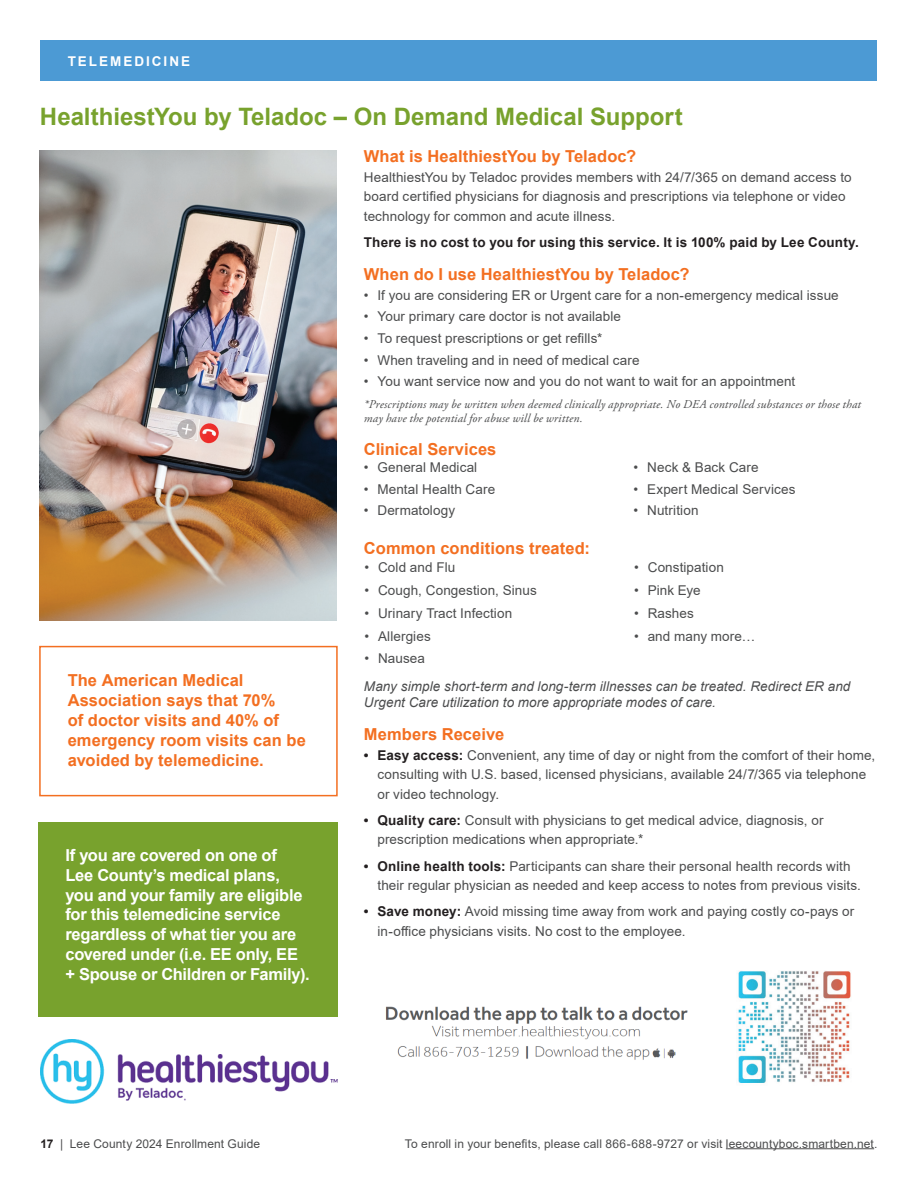
<style>
.page{position:relative;width:918px;height:1188px;background:#fff}
.page>*{position:absolute;margin:0;border:0;box-sizing:border-box;transform-origin:0 0}
.t1{font:700 24px "Arial";color:#78a22d}
.t2{font:700 16.5px/19.8px "Arial";letter-spacing:.005em;color:#f36f21}
.t3{font:700 16.5px/19.8px "Arial";letter-spacing:-.015em;color:#fff}
.t4{font:13.5px/19.5px "Arial";letter-spacing:.005em;color:#4b4c4d}
.t5{font:italic 13.5px/16.2px "Arial";letter-spacing:.005em;color:#4b4c4d}
.t6{font:700 13.5px "Arial";letter-spacing:.01em;color:#231f20}
.t7{font:700 13.5px "Arial";letter-spacing:.15em;color:#fff}
.t8{font:italic 12px/14.4px "Adobe Garamond Pro";letter-spacing:.015em;color:#4b4c4d}
.t9{font:12px "Arial";letter-spacing:.01em;color:#4b4c4d}
.s1{font-weight:700;color:#231f20}
</style>
<div class="page">
<div style="left:40px;top:40px;width:838px;height:41px;background:#4c9ad4"></div>
<hr style="left:726px;top:1148px;width:148px;height:1px;background:#4b4c4d">
<img style="left:39px;top:150px;width:297px;height:471px">
<div style="left:39px;top:646px;width:299px;height:150px;border:2px solid #f36f21"></div>
<div style="left:38px;top:822px;width:300px;height:195px;background:#78a22d"></div>
<img style="left:40px;top:1040px;width:298px;height:64px">
<img style="left:385px;top:1006px;width:303px;height:54px">
<img style="left:738px;top:971px;width:113px;height:112px">
<p class="t7" style="left:68px;top:51px;width:124px">TELEMEDICINE</p>
<h1 class="t1" style="left:40px;top:100px;width:644px">HealthiestYou by Teladoc – On Demand Medical Support</h1>
<p class="t2" style="left:364px;top:147px;width:274px">What is HealthiestYou by Teladoc?</p>
<p class="t4" style="left:364px;top:167px;width:489px">HealthiestYou by Teladoc provides members with 24/7/365 on demand access to board certified physicians for diagnosis and prescriptions via telephone or video technology for common and acute illness.</p>
<p class="t6" style="left:364px;top:233px;width:497px">There is no cost to you for using this service. It is 100% paid by Lee County.</p>
<p class="t2" style="left:364px;top:265px;width:327px">When do I use HealthiestYou by Teladoc?</p>
<p class="t4" style="left:364px;top:285px;width:476px">• If you are considering ER or Urgent care for a non-emergency medical issue</p>
<p class="t4" style="left:364px;top:307px;width:259px">• Your primary care doctor is not available</p>
<p class="t4" style="left:364px;top:328px;width:240px">• To request prescriptions or get refills*</p>
<p class="t4" style="left:364px;top:350px;width:277px">• When traveling and in need of medical care</p>
<p class="t4" style="left:364px;top:372px;width:433px">• You want service now and you do not want to wait for an appointment</p>
<p class="t8" style="left:364px;top:397px;width:498px">*Prescriptions may be written when deemed clinically appropriate. No DEA controlled substances or those that may have the potential for abuse will be written.</p>
<p class="t2" style="left:364px;top:440px;width:134px">Clinical Services</p>
<p class="t2" style="left:68px;top:671px;width:240px">The American Medical<br>Association says that 70%<br>of doctor visits and 40% of emergency room visits can be avoided by telemedicine.</p>
<p class="t3" style="left:65px;top:845px;width:246px">If you are covered on one of<br>Lee County’s medical plans, you and your family are eligible for this telemedicine service regardless of what tier you are covered under (i.e. EE only, EE + Spouse or Children or Family).</p>
<p class="t4" style="left:364px;top:457px;width:115px">• General Medical</p>
<p class="t4" style="left:364px;top:479px;width:133px">• Mental Health Care</p>
<p class="t4" style="left:364px;top:501px;width:93px">• Dermatology</p>
<p class="t2" style="left:364px;top:539px;width:228px">Common conditions treated:</p>
<p class="t4" style="left:364px;top:558px;width:92px">• Cold and Flu</p>
<p class="t4" style="left:364px;top:580px;width:174px">• Cough, Congestion, Sinus</p>
<p class="t4" style="left:364px;top:603px;width:149px">• Urinary Tract Infection</p>
<p class="t4" style="left:364px;top:626px;width:68px">• Allergies</p>
<p class="t4" style="left:364px;top:649px;width:62px">• Nausea</p>
<p class="t4" style="left:634px;top:457px;width:126px">• Neck &amp; Back Care</p>
<p class="t4" style="left:634px;top:479px;width:163px">• Expert Medical Services</p>
<p class="t4" style="left:634px;top:501px;width:66px">• Nutrition</p>
<p class="t4" style="left:634px;top:558px;width:91px">• Constipation</p>
<p class="t4" style="left:634px;top:580px;width:68px">• Pink Eye</p>
<p class="t4" style="left:634px;top:603px;width:61px">• Rashes</p>
<p class="t4" style="left:634px;top:626px;width:123px">• and many more…</p>
<p class="t5" style="left:364px;top:678px;width:488px">Many simple short-term and long-term illnesses can be treated. Redirect ER and<br>Urgent Care utilization to more appropriate modes of care.</p>
<p class="t2" style="left:364px;top:725px;width:142px">Members Receive</p>
<p class="t4" style="left:377px;top:745px;width:499px;text-indent:-14px"><span class="s1">• Easy access:</span> Convenient, any time of day or night from the comfort of their home, consulting with U.S. based, licensed physicians, available 24/7/365 via telephone or video technology.</p>
<p class="t4" style="left:377px;top:810px;width:448px;text-indent:-14px"><span class="s1">• Quality care:</span> Consult with physicians to get medical advice, diagnosis, or prescription medications when appropriate.*</p>
<p class="t4" style="left:377px;top:856px;width:485px;text-indent:-14px"><span class="s1">• Online health tools:</span> Participants can share their personal health records with their regular physician as needed and keep access to notes from previous visits.</p>
<p class="t4" style="left:377px;top:902px;width:479px;text-indent:-14px"><span class="s1">• Save money:</span> Avoid missing time away from work and paying costly co-pays or in-office physicians visits. No cost to the employee.</p>
<p class="t9" style="left:40px;top:1135px;width:221px"><span class="s1">17</span> | Lee County 2024 Enrollment Guide</p>
<p class="t9" style="left:405px;top:1135px;width:474px">To enroll in your benefits, please call 866-688-9727 or visit leecountyboc.smartben.net.</p>
</div>
